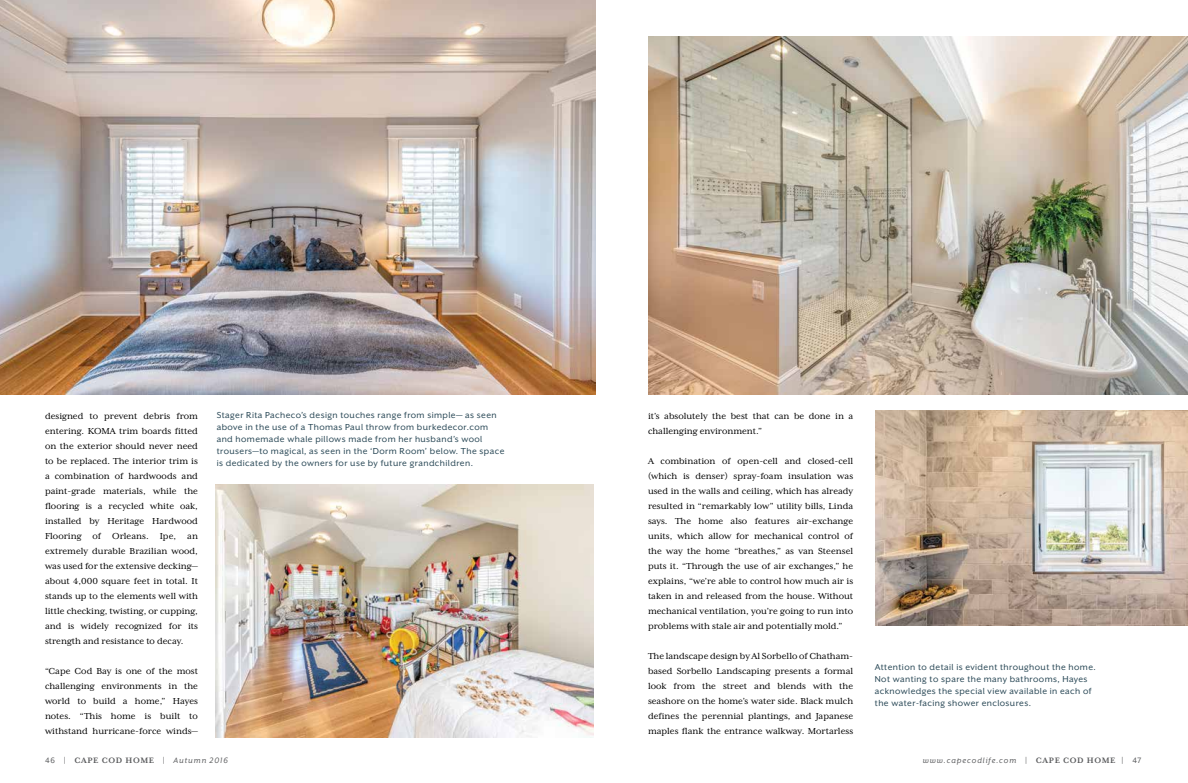
<style>
.page{position:relative;width:1188px;height:783px;background:#fff}
.page>*{position:absolute;margin:0;border:0;box-sizing:border-box;transform-origin:0 0}
.t1{font:10px/15px "Mrs Eaves XL Serif OT";color:#000;text-align:justify}
.t2{font:10px/12px "Mr Eaves XL San R";letter-spacing:.04em;color:#284755}
.t3{font:9px "Mr Eaves XL San RI";letter-spacing:.1em;color:#58595b}
.t4{font:700 9px "Mrs Eaves XL Serif OT";letter-spacing:.075em;color:#58595b}
.s1{font-family:"Mr Eaves XL San R";font-weight:400}
.s2{font-family:"Mr Eaves XL San RI";font-weight:400}
.s3{font-family:"Mr Eaves XL San R"}
.s4{font-family:"Mrs Eaves XL Serif OT";font-weight:700}
</style>
<div class="page">
<img style="left:0;top:0;width:595px;height:394px">
<img style="left:215px;top:484px;width:379px;height:253px">
<img style="left:648px;top:36px;width:540px;height:358px">
<img style="left:875px;top:411px;width:313px;height:215px">
<p class="t1" style="left:45px;top:408px;width:155px">designed to prevent debris from entering. KOMA trim boards fitted on the exterior should never need to be replaced. The interior trim is a combination of hardwoods and paint-grade materials, while the flooring is a recycled white oak, installed by Heritage Hardwood Flooring of Orleans. Ipe, an extremely durable Brazilian wood, was used for the extensive decking— about 4,000 square feet in total. It stands up to the elements well with little checking, twisting, or cupping, and is widely recognized for its strength and resistance to decay.</p>
<p class="t1" style="left:45px;top:663px;width:155px">“Cape Cod Bay is one of the most challenging environments in the world to build a home,” Hayes notes. “This home is built to withstand hurricane-force winds—</p>
<p class="t2" style="left:217px;top:409px;width:289px">Stager Rita Pacheco’s design touches range from simple— as seen above in the use of a Thomas Paul throw from burkedecor.com and homemade whale pillows made from her husband’s wool trousers—to magical, as seen in the ‘Dorm Room’ below. The space is dedicated by the owners for use by future grandchildren.</p>
<p class="t1" style="left:648px;top:408px;width:207px">it’s absolutely the best that can be done in a challenging environment.”</p>
<p class="t1" style="left:648px;top:453px;width:207px">A combination of open-cell and closed-cell (which is denser) spray-foam insulation was used in the walls and ceiling, which has already resulted in “remarkably low” utility bills, Linda says. The home also features air-exchange units, which allow for mechanical control of the way the home “breathes,” as van Steensel puts it. “Through the use of air exchanges,” he explains, “we’re able to control how much air is taken in and released from the house. Without mechanical ventilation, you’re going to run into problems with stale air and potentially mold.”</p>
<p class="t1" style="left:648px;top:648px;width:207px">The landscape design by Al Sorbello of Chatham&shy;based Sorbello Landscaping presents a formal look from the street and blends with the seashore on the home’s water side. Black mulch defines the perennial plantings, and Japanese maples flank the entrance walkway. Mortarless</p>
<p class="t2" style="left:875px;top:661px;width:222px">Attention to detail is evident throughout the home.<br>Not wanting to spare the many bathrooms, Hayes acknowledges the special view available in each of the water-facing shower enclosures.</p>
<p class="t4" style="left:45px;top:756px;width:184px"><span class="s1">46 |</span> CAPE COD HOME <span class="s1">|</span> <span class="s2">Autumn 2016</span></p>
<p class="t3" style="left:923px;top:756px;width:220px">www.capecodlife.com <span class="s3">|</span> <span class="s4">CAPE COD HOME</span> <span class="s3">| 47</span></p>
</div>
